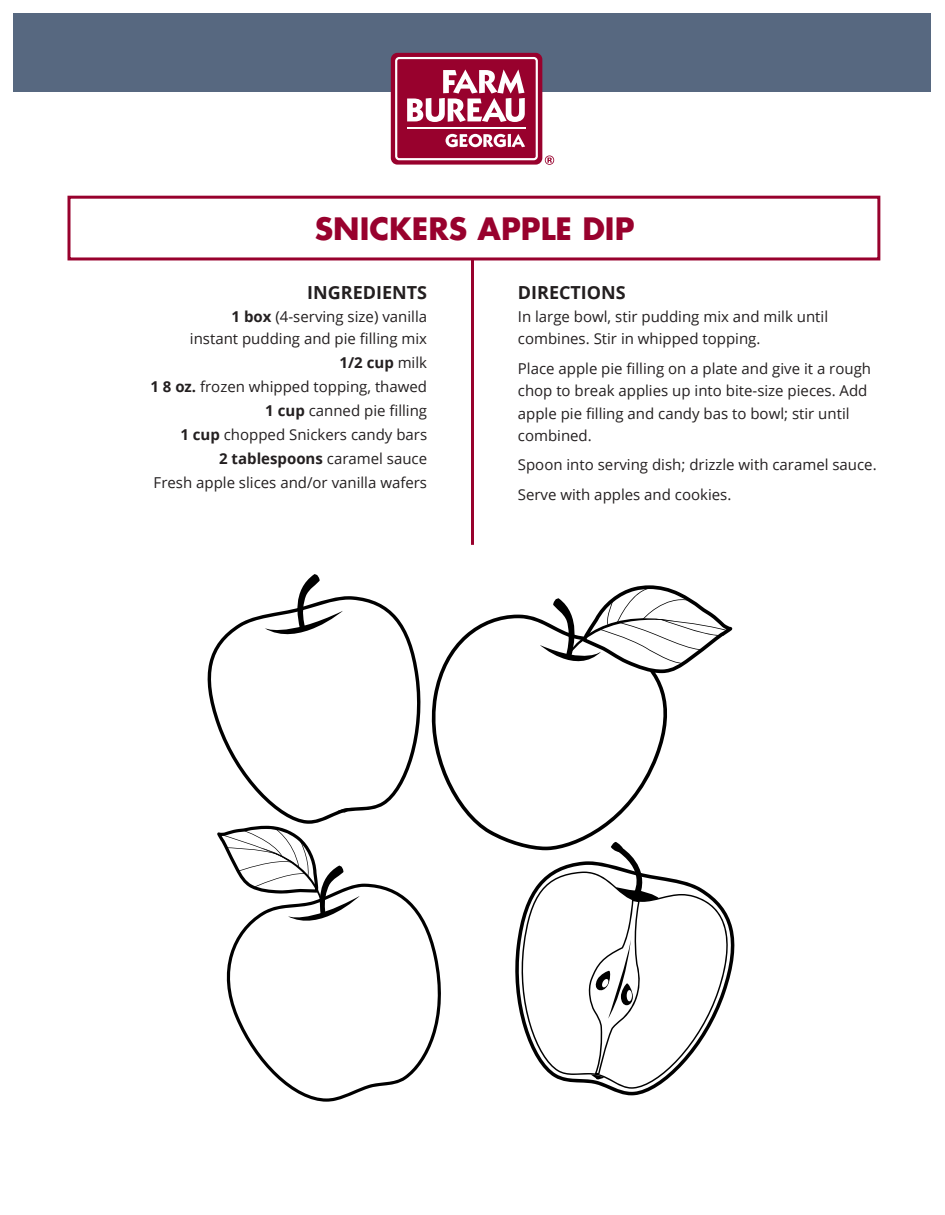
<style>
.page{position:relative;width:945px;height:1215px;background:#fff}
.page>*{position:absolute;margin:0;border:0;box-sizing:border-box;transform-origin:0 0}
.t1{font:700 30px "Futura LT Pro";color:#98012d}
.t2{font:700 18px "Open Sans";color:#231f20}
.t3{font:15px/22.5px "Open Sans";color:#231f20}
.s1{font-weight:700}
</style>
<div class="page">
<hr style="left:471px;top:260px;width:3px;height:285px;background:#98012d">
<div style="left:14px;top:14px;width:918px;height:78px;background:#576880"></div>
<div style="left:391px;top:53px;width:151px;height:112px;background:#98012d;border-radius:7px"></div>
<svg style="left:395px;top:57px;width:143px;height:103px"></svg>
<hr style="left:407px;top:127px;width:119px;height:2px;background:#fff">
<svg style="left:545px;top:155px;width:9px;height:10px"></svg>
<div style="left:68px;top:196px;width:812px;height:64px;border:3px solid #98012d"></div>
<svg style="left:226px;top:884px;width:215px;height:218px"></svg>
<svg style="left:217px;top:826px;width:143px;height:107px"></svg>
<svg style="left:431px;top:615px;width:236px;height:232px"></svg>
<svg style="left:540px;top:585px;width:192px;height:92px"></svg>
<svg style="left:516px;top:920px;width:218px;height:169px"></svg>
<svg style="left:521px;top:842px;width:209px;height:246px"></svg>
<div style="left:627px;top:990px;width:5px;height:11px;background:#fff;border-radius:50%"></div>
<svg style="left:208px;top:596px;width:213px;height:228px"></svg>
<svg style="left:337px;top:808px;width:13px;height:5px"></svg>
<svg style="left:264px;top:574px;width:79px;height:75px"></svg>
<h1 class="t1" style="left:315px;top:206px;width:321px">SNICKERS APPLE DIP</h1>
<p class="t2" style="left:307px;top:280px;width:121px">INGREDIENTS</p>
<p class="t3" style="left:190px;top:305px;width:239px;text-align:right"><span class="s1">1 box</span> (4-serving size) vanilla instant pudding and pie filling mix</p>
<p class="t3" style="left:150px;top:351px;width:278px;line-height:24px;text-align:right"><span class="s1">1/2 cup</span> milk<br><span class="s1">1 8 oz.</span> frozen whipped topping, thawed<br><span class="s1">1 cup</span> canned pie filling<br><span class="s1">1 cup</span> chopped Snickers candy bars<br><span class="s1">2 tablespoons</span> caramel sauce<br>Fresh apple slices and/or vanilla wafers</p>
<p class="t2" style="left:518px;top:280px;width:109px">DIRECTIONS</p>
<p class="t3" style="left:518px;top:305px;width:312px">In large bowl, stir pudding mix and milk until combines. Stir in whipped topping.</p>
<p class="t3" style="left:518px;top:357px;width:355px">Place apple pie filling on a plate and give it a rough chop to break applies up into bite-size pieces. Add apple pie filling and candy bas to bowl; stir until combined.</p>
<p class="t3" style="left:518px;top:450px;width:360px;line-height:29.2px">Spoon into serving dish; drizzle with caramel sauce.<br>Serve with apples and cookies.</p>
</div>
